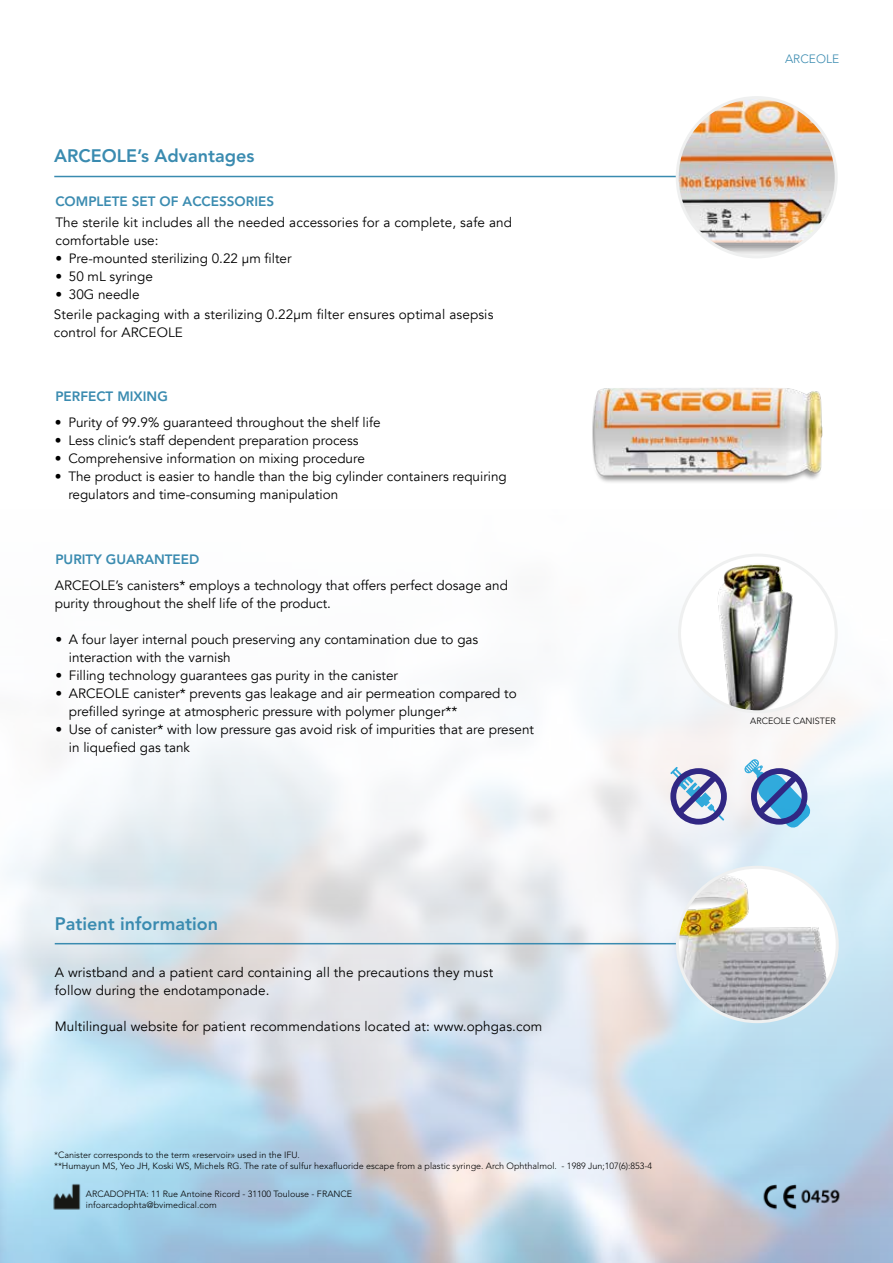
<style>
.page{position:relative;width:893px;height:1263px;background:#fff}
.page>*{position:absolute;margin:0;border:0;box-sizing:border-box;transform-origin:0 0}
.t1{font:800 18px "Avenir LT Std";color:#3a8bb0}
.t2{font:13.5px/18px "Avenir";color:#000}
.t3{font:800 13.5px "Avenir LT Std";color:#3a8bb0}
.t4{font:300 12px "Avenir LT Std";color:#3a8bb0}
.t5{font:300 9px/10.8px "Avenir LT Std";color:#000}
</style>
<div class="page">
<img style="left:48px;top:1178px;width:37px;height:37px">
<hr style="left:54px;top:176px;width:736px;height:1px;background:#3a8bb0">
<hr style="left:55px;top:943px;width:703px;height:1px;background:#3a8bb0">
<img style="left:592px;top:388px;width:231px;height:95px">
<img style="left:677px;top:98px;width:159px;height:159px;border-radius:80px">
<div style="left:676px;top:96px;width:162px;height:162px;border:3px solid #eff0f0;border-radius:50%"></div>
<img style="left:711px;top:555px;width:88px;height:157px">
<div style="left:678px;top:554px;width:160px;height:159px;border:3px solid #eff0f0;border-radius:50%"></div>
<div style="left:670px;top:768px;width:57px;height:57px;border:6px solid #312783;border-radius:50%"></div>
<svg style="left:670px;top:767px;width:54px;height:53px"></svg>
<svg style="left:744px;top:759px;width:67px;height:69px"></svg>
<img style="left:677px;top:867px;width:160px;height:155px">
<div style="left:676px;top:866px;width:163px;height:157px;border:3px solid #eff0f0;border-radius:50%"></div>
<img style="left:754px;top:1174px;width:95px;height:42px">
<h1 class="t1" style="left:54px;top:145px;width:202px">ARCEOLE’s Advantages</h1>
<p class="t3" style="left:55px;top:194px;width:220px">COMPLETE SET OF ACCESSORIES</p>
<p class="t2" style="left:55px;top:213px;width:458px">The sterile kit includes all the needed accessories for a complete, safe and comfortable use:</p>
<p class="t2" style="left:55px;top:249px;width:238px">• Pre-mounted sterilizing 0.22 μm filter</p>
<p class="t2" style="left:55px;top:267px;width:99px">• 50 mL syringe</p>
<p class="t2" style="left:55px;top:285px;width:86px">• 30G needle</p>
<p class="t2" style="left:54px;top:305px;width:441px">Sterile packaging with a sterilizing 0.22μm filter ensures optimal asepsis control for ARCEOLE</p>
<p class="t3" style="left:55px;top:388px;width:114px">PERFECT MIXING</p>
<p class="t2" style="left:55px;top:414px;width:327px">• Purity of 99.9% guaranteed throughout the shelf life</p>
<p class="t2" style="left:55px;top:432px;width:305px">• Less clinic’s staff dependent preparation process</p>
<p class="t2" style="left:55px;top:450px;width:312px">• Comprehensive information on mixing procedure</p>
<p class="t2" style="left:68px;top:468px;width:440px;text-indent:-14px">• The product is easier to handle than the big cylinder containers requiring regulators and time-consuming manipulation</p>
<p class="t3" style="left:55px;top:551px;width:145px">PURITY GUARANTEED</p>
<p class="t2" style="left:55px;top:577px;width:455px">ARCEOLE’s canisters* employs a technology that offers perfect dosage and purity throughout the shelf life of the product.</p>
<p class="t2" style="left:69px;top:631px;width:411px;text-indent:-14px">• A four layer internal pouch preserving any contamination due to gas interaction with the varnish</p>
<p class="t2" style="left:55px;top:667px;width:344px">• Filling technology guarantees gas purity in the canister</p>
<p class="t2" style="left:69px;top:685px;width:449px;text-indent:-14px">• ARCEOLE canister* prevents gas leakage and air permeation compared to prefilled syringe at atmospheric pressure with polymer plunger**</p>
<p class="t2" style="left:69px;top:721px;width:467px;text-indent:-14px">• Use of canister* with low pressure gas avoid risk of impurities that are present in liquefied gas tank</p>
<h1 class="t1" style="left:55px;top:913px;width:165px">Patient information</h1>
<p class="t2" style="left:55px;top:964px;width:440px">A wristband and a patient card containing all the precautions they must follow during the endotamponade.</p>
<p class="t2" style="left:55px;top:1018px;width:489px">Multilingual website for patient recommendations located at: www.ophgas.com</p>
<p class="t5" style="left:54px;top:1149px;width:600px">*Canister corresponds to the term «reservoir» used in the IFU.<br>**Humayun MS, Yeo JH, Koski WS, Michels RG. The rate of sulfur hexafluoride escape from a plastic syringe. Arch Ophthalmol. - 1989 Jun;107(6):853-4</p>
<p class="t5" style="left:86px;top:1188px;width:268px">ARCADOPHTA: 11 Rue Antoine Ricord - 31100 Toulouse - FRANCE infoarcadophta@bvimedical.com</p>
<p class="t4" style="left:785px;top:52px;width:56px">ARCEOLE</p>
<p class="t5" style="left:750px;top:716px;width:87px">ARCEOLE CANISTER</p>
</div>
